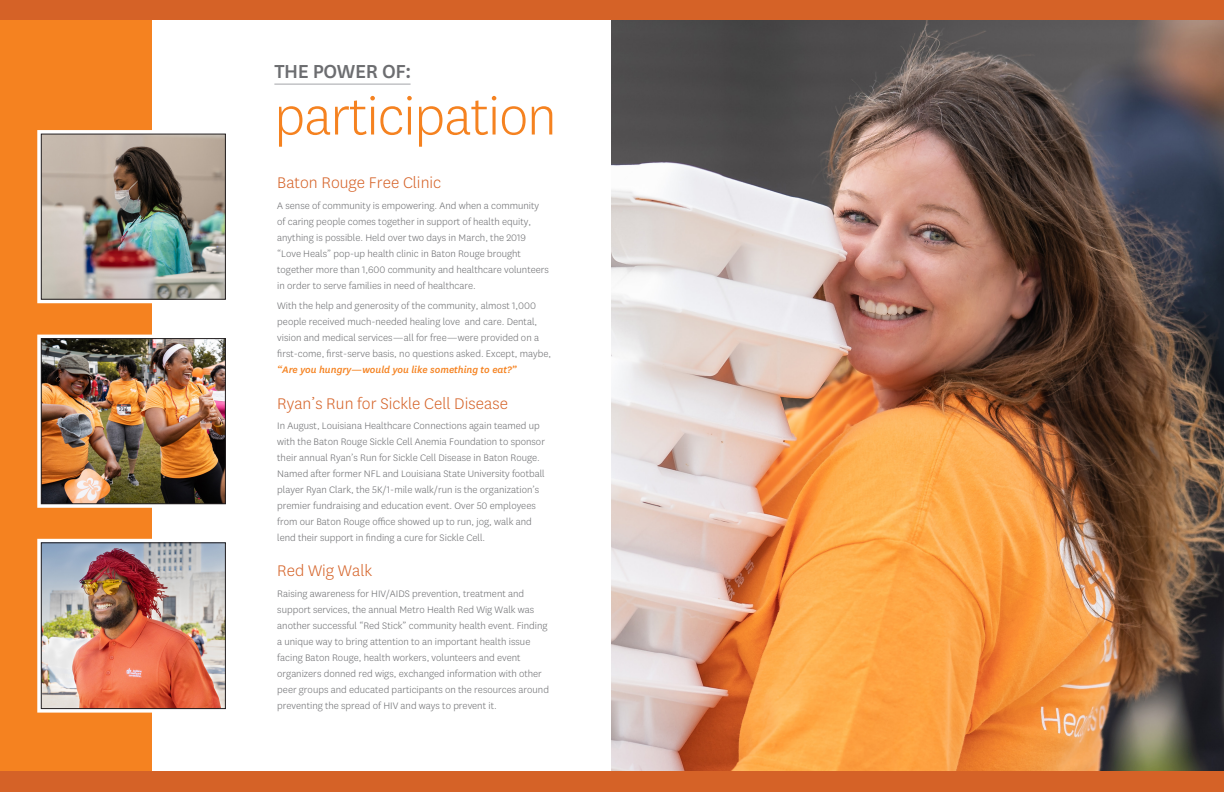
<style>
.page{position:relative;width:1224px;height:792px;background:#fff}
.page>*{position:absolute;margin:0;border:0;box-sizing:border-box;transform-origin:0 0}
.t1{font:300 60px "Centene Sans";letter-spacing:-.02em;color:#f58220}
.t2{font:500 22px "Centene Sans";letter-spacing:-.02em;color:#6c6d70}
.t3{font:300 18px "Centene Sans";color:#d56227}
.t4{font:300 11px/16px "Centene Sans";color:#6c6d70}
.s1{font-weight:500;font-style:italic;color:#f58220}
</style>
<div class="page">
<div style="left:0;top:0;width:152px;height:791px;background:#f58220"></div>
<img style="left:611px;top:19px;width:613px;height:752px">
<div style="left:611px;top:771px;width:613px;height:20px;background:#d56227"></div>
<div style="left:0;top:771px;width:611px;height:20px;background:#d56227"></div>
<div style="left:611px;top:0;width:613px;height:19px;background:#d56227"></div>
<div style="left:0;top:0;width:611px;height:19px;background:#d56227"></div>
<hr style="left:274px;top:84px;width:136px;height:1px;background:#a4a5a9">
<svg style="left:37px;top:130px;width:189px;height:173px;fill:#fff"></svg>
<img style="left:43px;top:136px;width:181px;height:161px">
<div style="left:41px;top:134px;width:185px;height:165px;border:1px solid #231f20"></div>
<svg style="left:37px;top:334px;width:189px;height:173px;fill:#fff"></svg>
<img style="left:43px;top:340px;width:181px;height:161px">
<div style="left:41px;top:338px;width:185px;height:165px;border:1px solid #231f20"></div>
<svg style="left:37px;top:538px;width:189px;height:174px;fill:#fff"></svg>
<img style="left:43px;top:544px;width:181px;height:162px">
<div style="left:41px;top:542px;width:185px;height:166px;border:1px solid #231f20"></div>
<p class="t2" style="left:274px;top:60px;width:139px">THE POWER OF:</p>
<p class="t1" style="left:274px;top:80px;width:284px">participation</p>
<p class="t3" style="left:277px;top:172px;width:166px">Baton Rouge Free Clinic</p>
<p class="t4" style="left:277px;top:197px;width:273px">A sense of community is empowering. And when a community of caring people comes together in support of health equity, anything is possible. Held over two days in March, the 2019 “Love Heals” pop-up health clinic in Baton Rouge brought together more than 1,600 community and healthcare volunteers in order to serve families in need of healthcare.</p>
<p class="t4" style="left:277px;top:298px;width:275px">With the help and generosity of the community, almost 1,000 people received much-needed healing love and care. Dental, vision and medical services—all for free—were provided on a first-come, first-serve basis, no questions asked. Except, maybe, <span class="s1">“Are you hungry—would you like something to eat?”</span></p>
<p class="t3" style="left:277px;top:392px;width:232px">Ryan’s Run for Sickle Cell Disease</p>
<p class="t4" style="left:277px;top:417px;width:269px">In August, Louisiana Healthcare Connections again teamed up with the Baton Rouge Sickle Cell Anemia Foundation to sponsor their annual Ryan’s Run for Sickle Cell Disease in Baton Rouge.<br>Named after former NFL and Louisiana State University football player Ryan Clark, the 5K/1-mile walk/run is the organization’s premier fundraising and education event. Over 50 employees from our Baton Rouge office showed up to run, jog, walk and lend their support in finding a cure for Sickle Cell.</p>
<p class="t3" style="left:277px;top:559px;width:96px">Red Wig Walk</p>
<p class="t4" style="left:277px;top:585px;width:273px">Raising awareness for HIV/AIDS prevention, treatment and support services, the annual Metro Health Red Wig Walk was another successful “Red Stick” community health event. Finding a unique way to bring attention to an important health issue facing Baton Rouge, health workers, volunteers and event organizers donned red wigs, exchanged information with other peer groups and educated participants on the resources around preventing the spread of HIV and ways to prevent it.</p>
</div>
